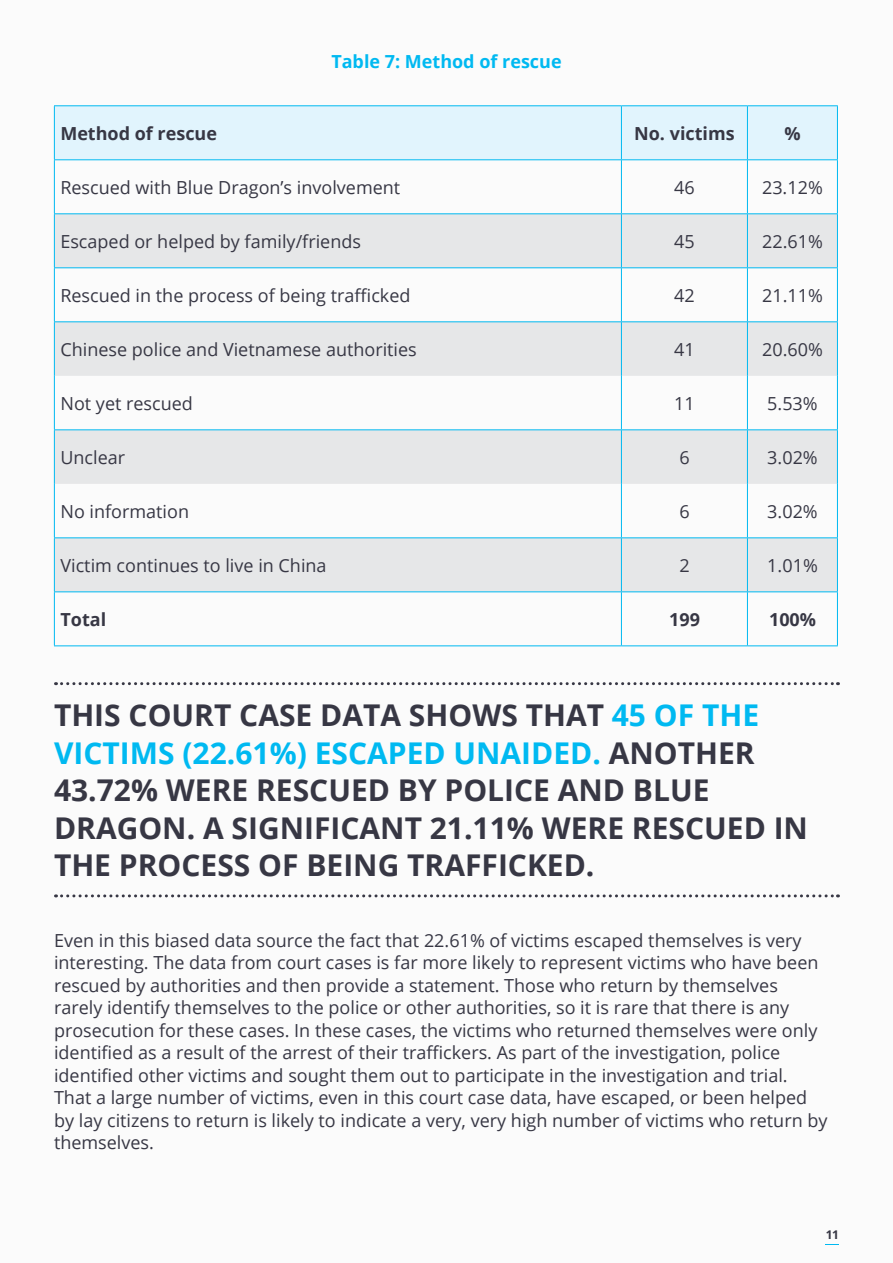
<style>
.page{position:relative;width:893px;height:1263px;background:#fbfbfb}
.page>*{position:absolute;margin:0;border:0;box-sizing:border-box;transform-origin:0 0}
.t1{font:700 30px/37.5px "Open Sans";color:#373744}
.t2{font:18px/22.5px "Open Sans";color:#373744}
.t3{font:700 18px "Open Sans";color:#373744}
.t4{font:700 18px "Open Sans";color:#00b9f1}
.t5{font:700 12px "Open Sans";color:#373744}
.s1{color:#00b9f1}
</style>
<div class="page">
<svg style="left:826px;top:1244px;width:13px;height:1px"></svg>
<div style="left:55px;top:106px;width:782px;height:53px;background:#e1f4fd"></div>
<svg style="left:55px;top:214px;width:782px;height:162px;fill:#e6e7e8"></svg>
<svg style="left:55px;top:430px;width:782px;height:161px;fill:#e6e7e8"></svg>
<hr style="left:621px;top:106px;width:1px;height:53px;background:#00b9f1">
<hr style="left:54px;top:159px;width:567px;height:1px;background:#00b9f1">
<hr style="left:621px;top:159px;width:126px;height:1px;background:#00b9f1">
<hr style="left:621px;top:160px;width:1px;height:53px;background:#00b9f1">
<hr style="left:747px;top:159px;width:91px;height:1px;background:#00b9f1">
<hr style="left:54px;top:213px;width:567px;height:1px;background:#00b9f1">
<hr style="left:621px;top:213px;width:126px;height:1px;background:#00b9f1">
<hr style="left:621px;top:214px;width:1px;height:53px;background:#00b9f1">
<hr style="left:747px;top:213px;width:91px;height:1px;background:#00b9f1">
<hr style="left:54px;top:267px;width:567px;height:1px;background:#00b9f1">
<hr style="left:621px;top:267px;width:126px;height:1px;background:#00b9f1">
<hr style="left:621px;top:268px;width:1px;height:53px;background:#00b9f1">
<hr style="left:747px;top:267px;width:91px;height:1px;background:#00b9f1">
<hr style="left:54px;top:321px;width:567px;height:1px;background:#00b9f1">
<hr style="left:621px;top:321px;width:126px;height:1px;background:#00b9f1">
<hr style="left:621px;top:322px;width:1px;height:54px;background:#00b9f1">
<hr style="left:747px;top:321px;width:91px;height:1px;background:#00b9f1">
<hr style="left:621px;top:376px;width:1px;height:53px;background:#00b9f1">
<hr style="left:54px;top:429px;width:567px;height:1px;background:#00b9f1">
<hr style="left:621px;top:429px;width:126px;height:1px;background:#00b9f1">
<hr style="left:621px;top:430px;width:1px;height:54px;background:#00b9f1">
<hr style="left:747px;top:429px;width:91px;height:1px;background:#00b9f1">
<hr style="left:621px;top:484px;width:1px;height:53px;background:#00b9f1">
<hr style="left:54px;top:537px;width:567px;height:1px;background:#00b9f1">
<hr style="left:621px;top:537px;width:126px;height:1px;background:#00b9f1">
<hr style="left:621px;top:538px;width:1px;height:53px;background:#00b9f1">
<hr style="left:747px;top:537px;width:91px;height:1px;background:#00b9f1">
<hr style="left:54px;top:591px;width:567px;height:1px;background:#00b9f1">
<hr style="left:621px;top:591px;width:126px;height:1px;background:#00b9f1">
<hr style="left:621px;top:592px;width:1px;height:53px;background:#00b9f1">
<hr style="left:747px;top:591px;width:91px;height:1px;background:#00b9f1">
<hr style="left:54px;top:105px;width:567px;height:1px;background:#00b9f1">
<hr style="left:54px;top:106px;width:1px;height:53px;background:#00b9f1">
<hr style="left:621px;top:105px;width:126px;height:1px;background:#00b9f1">
<hr style="left:747px;top:105px;width:91px;height:1px;background:#00b9f1">
<hr style="left:747px;top:106px;width:1px;height:53px;background:#00b9f1">
<hr style="left:837px;top:106px;width:1px;height:53px;background:#00b9f1">
<hr style="left:54px;top:160px;width:1px;height:53px;background:#00b9f1">
<hr style="left:747px;top:160px;width:1px;height:53px;background:#00b9f1">
<hr style="left:837px;top:160px;width:1px;height:53px;background:#00b9f1">
<hr style="left:54px;top:214px;width:1px;height:53px;background:#00b9f1">
<hr style="left:747px;top:214px;width:1px;height:53px;background:#00b9f1">
<hr style="left:837px;top:214px;width:1px;height:53px;background:#00b9f1">
<hr style="left:54px;top:268px;width:1px;height:53px;background:#00b9f1">
<hr style="left:747px;top:268px;width:1px;height:53px;background:#00b9f1">
<hr style="left:837px;top:268px;width:1px;height:53px;background:#00b9f1">
<hr style="left:54px;top:322px;width:1px;height:54px;background:#00b9f1">
<hr style="left:747px;top:322px;width:1px;height:54px;background:#00b9f1">
<hr style="left:837px;top:322px;width:1px;height:54px;background:#00b9f1">
<hr style="left:54px;top:376px;width:1px;height:53px;background:#00b9f1">
<hr style="left:747px;top:376px;width:1px;height:53px;background:#00b9f1">
<hr style="left:837px;top:376px;width:1px;height:53px;background:#00b9f1">
<hr style="left:54px;top:430px;width:1px;height:54px;background:#00b9f1">
<hr style="left:747px;top:430px;width:1px;height:54px;background:#00b9f1">
<hr style="left:837px;top:430px;width:1px;height:54px;background:#00b9f1">
<hr style="left:54px;top:484px;width:1px;height:53px;background:#00b9f1">
<hr style="left:747px;top:484px;width:1px;height:53px;background:#00b9f1">
<hr style="left:837px;top:484px;width:1px;height:53px;background:#00b9f1">
<hr style="left:54px;top:538px;width:1px;height:53px;background:#00b9f1">
<hr style="left:747px;top:538px;width:1px;height:53px;background:#00b9f1">
<hr style="left:837px;top:538px;width:1px;height:53px;background:#00b9f1">
<hr style="left:54px;top:592px;width:1px;height:53px;background:#00b9f1">
<hr style="left:747px;top:592px;width:1px;height:53px;background:#00b9f1">
<hr style="left:837px;top:592px;width:1px;height:53px;background:#00b9f1">
<hr style="left:54px;top:645px;width:567px;height:1px;background:#00b9f1">
<hr style="left:621px;top:645px;width:126px;height:1px;background:#00b9f1">
<hr style="left:747px;top:645px;width:91px;height:1px;background:#00b9f1">
<svg style="left:56px;top:682px;width:782px;height:3px"></svg>
<svg style="left:56px;top:894px;width:782px;height:3px"></svg>
<p class="t4" style="left:331px;top:49px;width:232px">Table 7: Method of rescue</p>
<p class="t3" style="left:60px;top:120px;width:158px">Method of rescue</p>
<p class="t3" style="left:634px;top:120px;width:102px">No. victims</p>
<p class="t3" style="left:784px;top:120px;width:18px">%</p>
<p class="t2" style="left:60px;top:175px;width:341px">Rescued with Blue Dragon’s involvement</p>
<p class="t2" style="left:674px;top:175px;width:22px">46</p>
<p class="t2" style="left:762px;top:175px;width:62px">23.12%</p>
<p class="t2" style="left:60px;top:229px;width:302px">Escaped or helped by family/friends</p>
<p class="t2" style="left:674px;top:229px;width:22px">45</p>
<p class="t2" style="left:762px;top:229px;width:62px">22.61%</p>
<p class="t2" style="left:60px;top:283px;width:352px">Rescued in the process of being trafficked</p>
<p class="t2" style="left:674px;top:283px;width:22px">42</p>
<p class="t2" style="left:762px;top:283px;width:62px">21.11%</p>
<p class="t2" style="left:60px;top:337px;width:358px">Chinese police and Vietnamese authorities</p>
<p class="t2" style="left:674px;top:337px;width:22px">41</p>
<p class="t2" style="left:762px;top:337px;width:62px">20.60%</p>
<p class="t2" style="left:60px;top:391px;width:134px">Not yet rescued</p>
<p class="t2" style="left:674px;top:391px;width:22px">11</p>
<p class="t2" style="left:767px;top:391px;width:52px">5.53%</p>
<p class="t2" style="left:60px;top:445px;width:66px">Unclear</p>
<p class="t2" style="left:679px;top:445px;width:12px">6</p>
<p class="t2" style="left:767px;top:445px;width:52px">3.02%</p>
<p class="t2" style="left:60px;top:499px;width:130px">No information</p>
<p class="t2" style="left:679px;top:499px;width:12px">6</p>
<p class="t2" style="left:767px;top:499px;width:52px">3.02%</p>
<p class="t2" style="left:60px;top:553px;width:268px">Victim continues to live in China</p>
<p class="t2" style="left:679px;top:553px;width:12px">2</p>
<p class="t2" style="left:767px;top:553px;width:52px">1.01%</p>
<p class="t3" style="left:61px;top:606px;width:47px">Total</p>
<p class="t3" style="left:669px;top:606px;width:32px">199</p>
<p class="t3" style="left:769px;top:606px;width:49px">100%</p>
<h1 class="t1" style="left:54px;top:696px;width:755px">THIS COURT CASE DATA SHOWS THAT <span class="s1">45 OF THE VICTIMS (22.61%) ESCAPED UNAIDED.</span> ANOTHER 43.72% WERE RESCUED BY POLICE AND BLUE DRAGON. A SIGNIFICANT 21.11% WERE RESCUED IN THE PROCESS OF BEING TRAFFICKED.</h1>
<p class="t2" style="left:54px;top:928px;width:775px">Even in this biased data source the fact that 22.61% of victims escaped themselves is very interesting. The data from court cases is far more likely to represent victims who have been rescued by authorities and then provide a statement. Those who return by themselves rarely identify themselves to the police or other authorities, so it is rare that there is any prosecution for these cases. In these cases, the victims who returned themselves were only identified as a result of the arrest of their traffickers. As part of the investigation, police identified other victims and sought them out to participate in the investigation and trial.<br>That a large number of victims, even in this court case data, have escaped, or been helped by lay citizens to return is likely to indicate a very, very high number of victims who return by themselves.</p>
<p class="t5" style="left:826px;top:1226px;width:15px">11</p>
</div>
